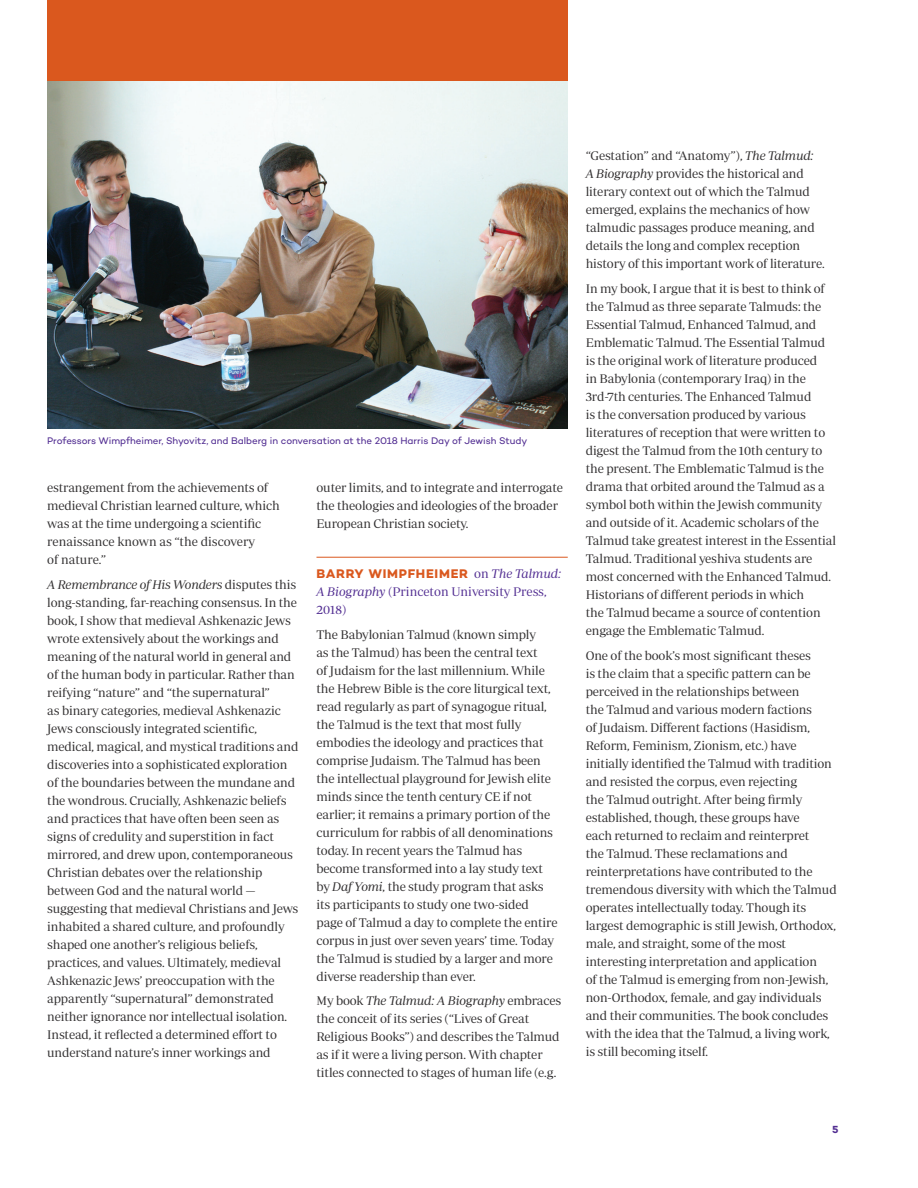
<style>
.page{position:relative;width:918px;height:1188px;background:#fff}
.page>*{position:absolute;margin:0;border:0;box-sizing:border-box;transform-origin:0 0}
.t1{font:12.75px/18px "Periodico Display Lg";letter-spacing:-.01em;color:#312f30}
.t2{font:12.75px/18px "Periodico Display Lg";color:#522e92}
.t3{font:700 10.5px "Campton";color:#522e92}
.t4{font:9.75px "Campton";letter-spacing:-.01em;color:#522e92}
.s1{font-family:"Periodico Display Lg It"}
.s2{font-family:"Campton";font-weight:700;color:#da581e}
</style>
<div class="page">
<hr style="left:316px;top:557px;width:252px;height:1px;background:#da581e">
<img style="left:47px;top:81px;width:521px;height:348px">
<div style="left:47px;top:0;width:521px;height:81px;background:#da581e"></div>
<p class="t4" style="left:47px;top:435px;width:482px">Professors Wimpfheimer, Shyovitz, and Balberg in conversation at the 2018 Harris Day of Jewish Study</p>
<p class="t1" style="left:47px;top:479px;width:234px">estrangement from the achievements of medieval Christian learned culture, which was at the time undergoing a scientific renaissance known as “the discovery<br>of nature.”</p>
<p class="t1" style="left:47px;top:576px;width:253px"><span class="s1">A Remembrance of His Wonders</span> disputes this long-standing, far-reaching consensus. In the book, I show that medieval Ashkenazic Jews wrote extensively about the workings and meaning of the natural world in general and of the human body in particular. Rather than reifying “nature” and “the supernatural”<br>as binary categories, medieval Ashkenazic Jews consciously integrated scientific, medical, magical, and mystical traditions and discoveries into a sophisticated exploration of the boundaries between the mundane and the wondrous. Crucially, Ashkenazic beliefs and practices that have often been seen as signs of credulity and superstition in fact mirrored, and drew upon, contemporaneous Christian debates over the relationship between God and the natural world — suggesting that medieval Christians and Jews inhabited a shared culture, and profoundly shaped one another’s religious beliefs, practices, and values. Ultimately, medieval Ashkenazic Jews’ preoccupation with the apparently “supernatural” demonstrated neither ignorance nor intellectual isolation.<br>Instead, it reflected a determined effort to understand nature’s inner workings and</p>
<p class="t1" style="left:316px;top:479px;width:248px">outer limits, and to integrate and interrogate the theologies and ideologies of the broader<br>European Christian society.</p>
<p class="t2" style="left:316px;top:564px;width:247px"><span class="s2">BARRY WIMPFHEIMER</span> on <span class="s1">The Talmud:<br>A Biography</span> (Princeton University Press,<br>2018)</p>
<p class="t1" style="left:316px;top:625px;width:243px">The Babylonian Talmud (known simply<br>as the Talmud) has been the central text<br>of Judaism for the last millennium. While the Hebrew Bible is the core liturgical text, read regularly as part of synagogue ritual, the Talmud is the text that most fully embodies the ideology and practices that comprise Judaism. The Talmud has been the intellectual playground for Jewish elite minds since the tenth century CE if not earlier; it remains a primary portion of the curriculum for rabbis of all denominations today. In recent years the Talmud has become transformed into a lay study text by <span class="s1">Daf Yomi</span>, the study program that asks its participants to study one two-sided page of Talmud a day to complete the entire corpus in just over seven years’ time. Today the Talmud is studied by a larger and more diverse readership than ever.</p>
<p class="t1" style="left:316px;top:992px;width:246px">My book <span class="s1">The Talmud: A Biography</span> embraces the conceit of its series (“Lives of Great Religious Books”) and describes the Talmud as if it were a living person. With chapter titles connected to stages of human life (e.g.</p>
<p class="t1" style="left:586px;top:146px;width:241px">“Gestation” and “Anatomy”), <span class="s1">The Talmud:<br>A Biography</span> provides the historical and literary context out of which the Talmud emerged, explains the mechanics of how talmudic passages produce meaning, and details the long and complex reception history of this important work of literature.</p>
<p class="t1" style="left:586px;top:279px;width:252px">In my book, I argue that it is best to think of the Talmud as three separate Talmuds: the Essential Talmud, Enhanced Talmud, and Emblematic Talmud. The Essential Talmud is the original work of literature produced<br>in Babylonia (contemporary Iraq) in the 3rd-7th centuries. The Enhanced Talmud<br>is the conversation produced by various literatures of reception that were written to digest the Talmud from the 10th century to the present. The Emblematic Talmud is the drama that orbited around the Talmud as a symbol both within the Jewish community and outside of it. Academic scholars of the Talmud take greatest interest in the Essential Talmud. Traditional yeshiva students are most concerned with the Enhanced Talmud.<br>Historians of different periods in which<br>the Talmud became a source of contention engage the Emblematic Talmud.</p>
<p class="t1" style="left:586px;top:646px;width:253px">One of the book’s most significant theses<br>is the claim that a specific pattern can be perceived in the relationships between<br>the Talmud and various modern factions<br>of Judaism. Different factions (Hasidism, Reform, Feminism, Zionism, etc.) have initially identified the Talmud with tradition and resisted the corpus, even rejecting<br>the Talmud outright. After being firmly established, though, these groups have<br>each returned to reclaim and reinterpret<br>the Talmud. These reclamations and reinterpretations have contributed to the tremendous diversity with which the Talmud operates intellectually today. Though its largest demographic is still Jewish, Orthodox, male, and straight, some of the most interesting interpretation and application<br>of the Talmud is emerging from non-Jewish, non-Orthodox, female, and gay individuals and their communities. The book concludes with the idea that the Talmud, a living work, is still becoming itself.</p>
<p class="t3" style="left:832px;top:1123px;width:8px">5</p>
</div>
